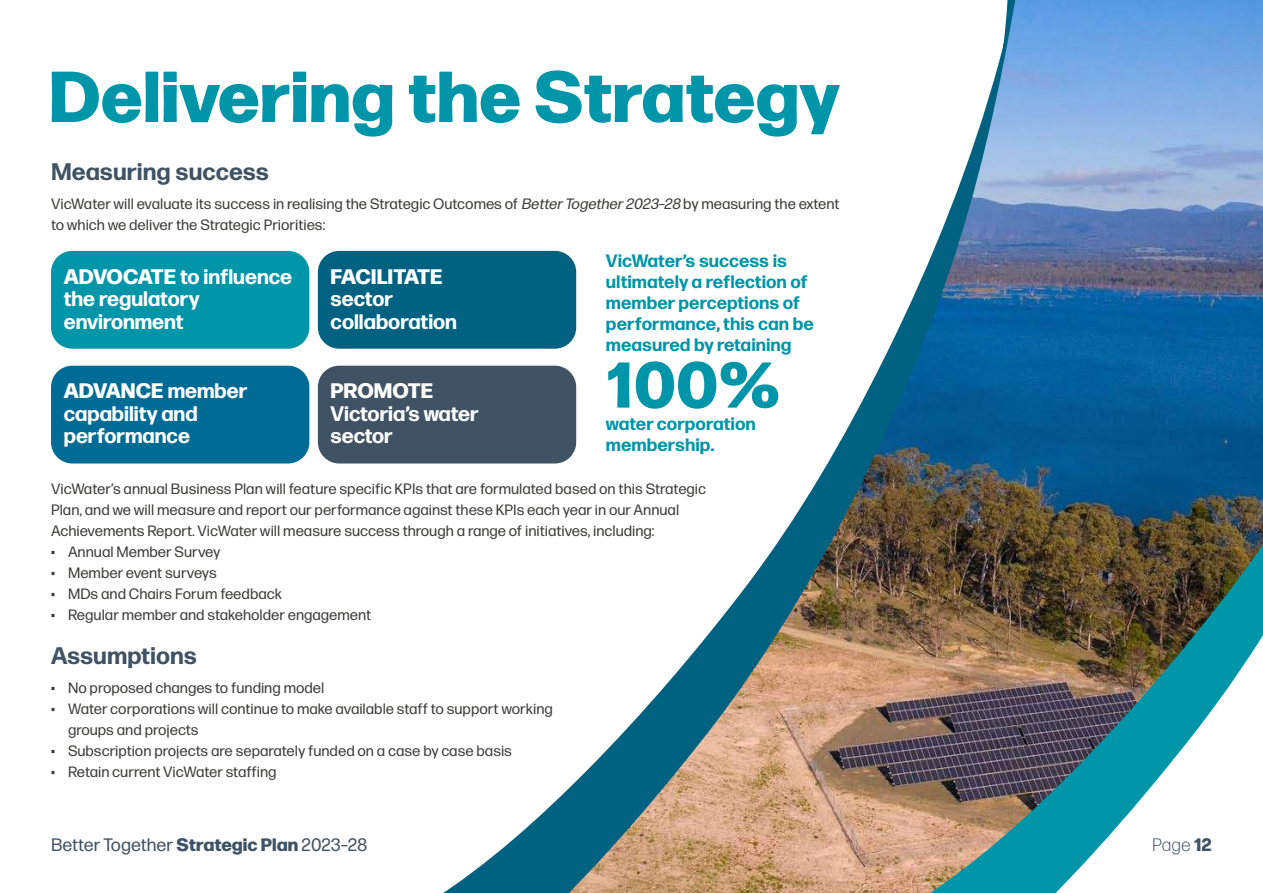
<style>
.page{position:relative;width:1263px;height:893px;background:#fff}
.page>*{position:absolute;margin:0;border:0;box-sizing:border-box;transform-origin:0 0}
.t1{font:800 72px "Forma DJR Text";color:#0095a8}
.t2{font:800 64.5px "Forma DJR Micro";color:#0095a8}
.t3{font:700 24px "Forma DJR Micro";color:#3f5364}
.t4{font:700 21px/22.5px "Forma DJR Text";color:#fff}
.t5{font:800 21px "Forma DJR Text";color:#fff}
.t6{font:700 18px/21px "Forma DJR Micro";color:#0095a8}
.t7{font:18px "Forma DJR Micro";color:#3f5364}
.t8{font:300 18px "Forma DJR Micro";color:#3f5364}
.t9{font:15px/21px "Forma DJR Micro";color:#3c3c3b}
.s1{font-style:italic}
.s2{font-weight:800}
.s3{font-family:"Forma DJR Text";font-weight:800}
</style>
<div class="page">
<svg style="left:388px;top:250px;width:487px;height:643px"></svg>
<img style="left:875px;top:0;width:388px;height:893px">
<div style="left:51px;top:251px;width:258px;height:98px;background:#0095a8;border-radius:21px"></div>
<div style="left:318px;top:251px;width:258px;height:98px;background:#006280;border-radius:21px"></div>
<div style="left:51px;top:366px;width:258px;height:97px;background:#006c96;border-radius:21px"></div>
<div style="left:318px;top:366px;width:258px;height:97px;background:#3f5364;border-radius:21px"></div>
<h1 class="t1" style="left:49px;top:70px;width:792px">Delivering the Strategy</h1>
<h3 class="t3" style="left:51px;top:162px;width:220px">Measuring success</h3>
<p class="t9" style="left:51px;top:195px;width:790px">VicWater will evaluate its success in realising the Strategic Outcomes of <span class="s1">Better Together 2023–28</span> by measuring the extent to which we deliver the Strategic Priorities:</p>
<h3 class="t4" style="left:64px;top:267px;width:230px"><span class="s2">ADVOCATE</span> to influence the regulatory environment</h3>
<h3 class="t5" style="left:331px;top:269px;width:113px">FACILITATE</h3>
<h3 class="t4" style="left:331px;top:290px;width:128px">sector collaboration</h3>
<h3 class="t4" style="left:64px;top:382px;width:185px"><span class="s2">ADVANCE</span> member capability and performance</h3>
<h3 class="t5" style="left:330px;top:383px;width:104px">PROMOTE</h3>
<h3 class="t4" style="left:330px;top:404px;width:150px">Victoria’s water sector</h3>
<p class="t6" style="left:606px;top:252px;width:209px">VicWater’s success is ultimately a reflection of member perceptions of performance, this can be measured by retaining</p>
<h2 class="t2" style="left:606px;top:361px;width:176px">100%</h2>
<p class="t6" style="left:606px;top:415px;width:151px">water corporation membership.</p>
<p class="t9" style="left:51px;top:479px;width:657px">VicWater’s annual Business Plan will feature specific KPIs that are formulated based on this Strategic<br>Plan, and we will measure and report our performance against these KPIs each year in our Annual<br>Achievements Report. VicWater will measure success through a range of initiatives, including:</p>
<p class="t9" style="left:51px;top:542px;width:171px">• Annual Member Survey</p>
<p class="t9" style="left:51px;top:563px;width:167px">• Member event surveys</p>
<p class="t9" style="left:51px;top:584px;width:232px">• MDs and Chairs Forum feedback</p>
<p class="t9" style="left:51px;top:605px;width:322px">• Regular member and stakeholder engagement</p>
<h3 class="t3" style="left:51px;top:646px;width:147px">Assumptions</h3>
<p class="t9" style="left:51px;top:679px;width:275px">• No proposed changes to funding model</p>
<p class="t9" style="left:68px;top:700px;width:486px;text-indent:-17px">• Water corporations will continue to make available staff to support working groups and projects</p>
<p class="t9" style="left:51px;top:742px;width:462px">• Subscription projects are separately funded on a case by case basis</p>
<p class="t9" style="left:51px;top:763px;width:227px">• Retain current VicWater staffing</p>
<p class="t7" style="left:51px;top:838px;width:318px">Better Together <span class="s3">Strategic Plan</span> 2023–28</p>
<p class="t8" style="left:1152px;top:838px;width:61px">Page <span class="s3">12</span></p>
</div>
